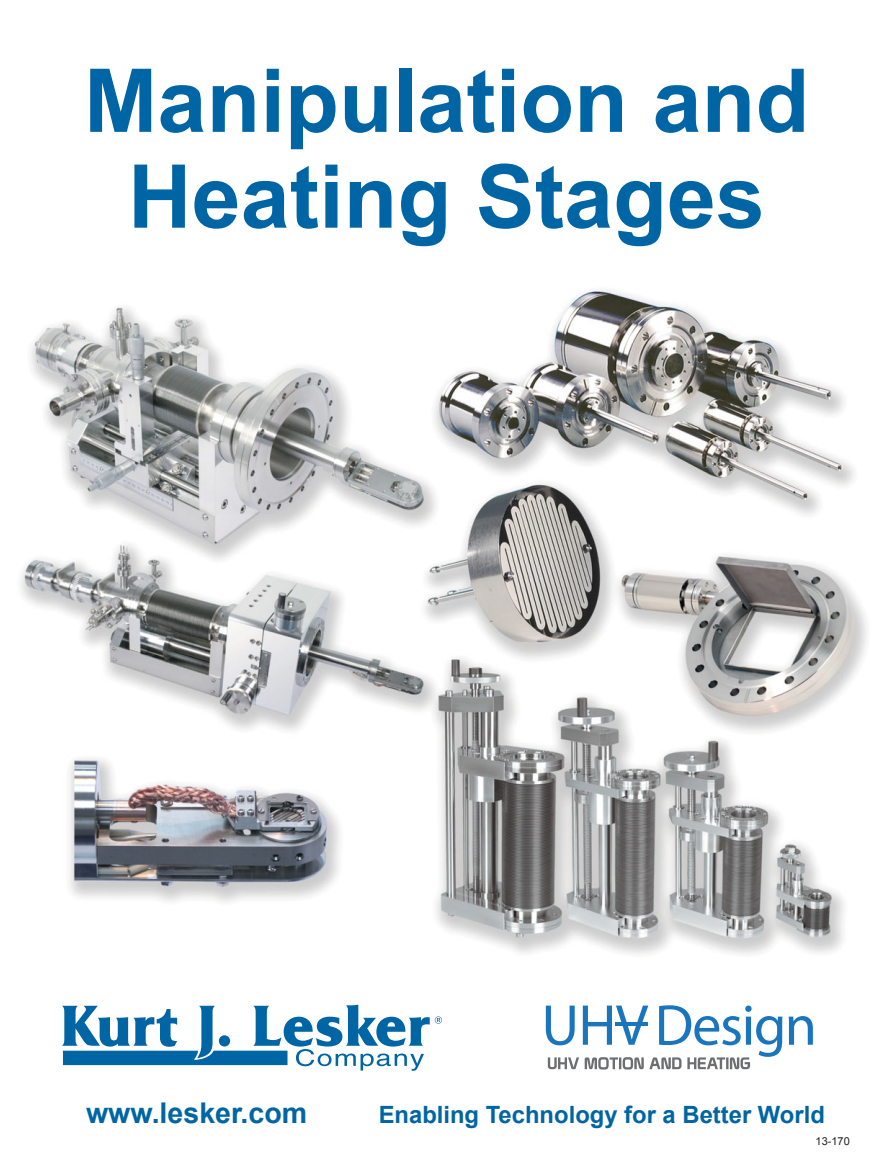
<style>
.page{position:relative;width:878px;height:1175px;background:#fff}
.page>*{position:absolute;margin:0;border:0;box-sizing:border-box;transform-origin:0 0}
.t1{font:700 88.05px/95.8px "Arial";color:#0065a4;text-align:center}
.t2{font:700 28.5px "Arial";color:#0065a4}
.t3{font:700 23.85px "Arial";color:#0065a4}
.t4{font:10.95px "Arial";color:#231f20}
</style>
<div class="page">
<img style="left:21px;top:289px;width:846px;height:666px">
<svg style="left:788px;top:1016px;width:24px;height:28px"></svg>
<svg style="left:546px;top:1005px;width:236px;height:64px"></svg>
<svg style="left:62px;top:1004px;width:367px;height:66px"></svg>
<svg style="left:435px;top:1016px;width:7px;height:7px"></svg>
<h1 class="t1" style="left:84px;top:53px;width:726px">Manipulation and<br>Heating Stages</h1>
<p class="t2" style="left:86px;top:1096px;width:223px">www.lesker.com</p>
<p class="t3" style="left:378px;top:1101px;width:447px">Enabling Technology for a Better World</p>
<p class="t4" style="left:815px;top:1134px;width:36px">13-170</p>
</div>
